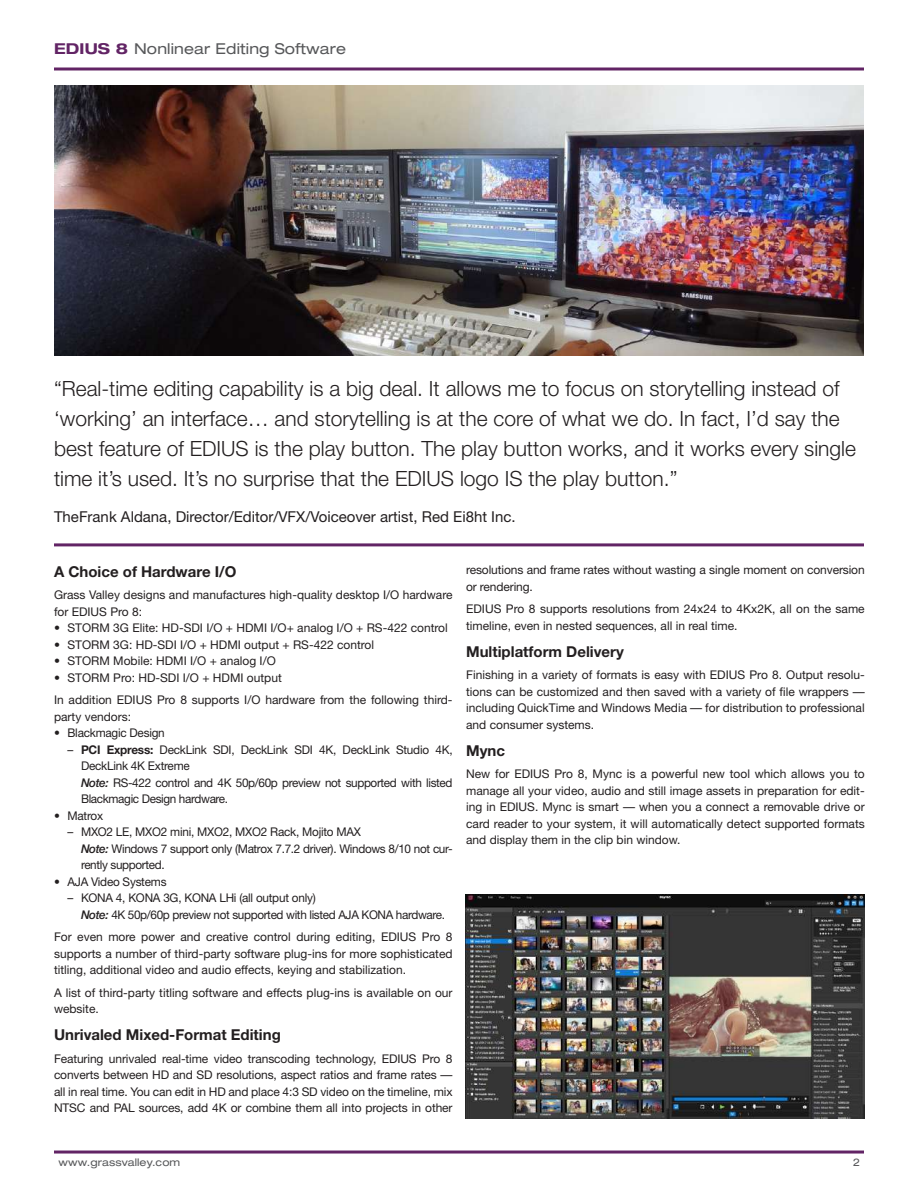
<style>
.page{position:relative;width:918px;height:1188px;background:#fff}
.page>*{position:absolute;margin:0;border:0;box-sizing:border-box;transform-origin:0 0}
.t1{font:300 21px/30px "Helvetica Neue";color:#231f20}
.t2{font:700 15px "Helvetica Neue";color:#231f20}
.t3{font:15px "Helvetica Neue";color:#231f20}
.t4{font:expanded 15px "Helvetica Neue";letter-spacing:.01em;color:#57585a}
.t5{font:12px/16.5px "Helvetica Neue";color:#231f20}
.t6{font:12px/16.5px "Helvetica Neue";letter-spacing:-.03em;color:#231f20}
.t7{font:12px "Helvetica Neue";letter-spacing:-.02em;color:#231f20}
.t8{font:expanded 10.5px "Helvetica Neue";letter-spacing:.01em;color:#57585a}
.s1{font-weight:700;color:#622465}
.s2{font-weight:700}
.s3{font-weight:500;font-style:italic}
</style>
<div class="page">
<hr style="left:54px;top:1151px;width:810px;height:3px;background:#622465">
<hr style="left:54px;top:543px;width:810px;height:3px;background:#622465">
<hr style="left:54px;top:68px;width:810px;height:2px;background:#622465">
<img style="left:54px;top:85px;width:810px;height:270px">
<img style="left:466px;top:894px;width:399px;height:224px">
<p class="t4" style="left:54px;top:40px;width:294px"><span class="s1">EDIUS 8</span> Nonlinear Editing Software</p>
<p class="t1" style="left:54px;top:373px;width:804px">“Real-time editing capability is a big deal. It allows me to focus on storytelling instead of ‘working’ an interface… and storytelling is at the core of what we do. In fact, I’d say the best feature of EDIUS is the play button. The play button works, and it works every single time it’s used. It’s no surprise that the EDIUS logo IS the play button.”</p>
<p class="t3" style="left:54px;top:508px;width:463px">TheFrank Aldana, Director/Editor/VFX/Voiceover artist, Red Ei8ht Inc.</p>
<p class="t2" style="left:54px;top:562px;width:184px">A Choice of Hardware I/O</p>
<p class="t5" style="left:54px;top:586px;width:400px">Grass Valley designs and manufactures high-quality desktop I/O hardware for EDIUS Pro 8:</p>
<p class="t5" style="left:54px;top:619px;width:395px">• STORM 3G Elite: HD-SDI I/O + HDMI I/O+ analog I/O + RS-422 control</p>
<p class="t5" style="left:54px;top:636px;width:322px">• STORM 3G: HD-SDI I/O + HDMI output + RS-422 control</p>
<p class="t5" style="left:54px;top:652px;width:223px">• STORM Mobile: HDMI I/O + analog I/O</p>
<p class="t5" style="left:54px;top:666px;width:400px;line-height:22.5px">• STORM Pro: HD-SDI I/O + HDMI output<br>In addition EDIUS Pro 8 supports I/O hardware from the following third-</p>
<p class="t5" style="left:54px;top:708px;width:79px">party vendors:</p>
<p class="t7" style="left:54px;top:726px;width:112px">• Blackmagic Design</p>
<p class="t6" style="left:81px;top:741px;width:373px;text-indent:-14px">– <span class="s2">PCI Express:</span> DeckLink SDI, DeckLink SDI 4K, DeckLink Studio 4K, DeckLink 4K Extreme<br><span class="s3">Note:</span> RS-422 control and 4K 50p/60p preview not supported with listed Blackmagic Design hardware.</p>
<p class="t5" style="left:54px;top:807px;width:51px">• Matrox</p>
<p class="t6" style="left:81px;top:823px;width:373px;text-indent:-14px">– MXO2 LE, MXO2 mini, MXO2, MXO2 Rack, Mojito MAX<br><span class="s3">Note:</span> Windows 7 support only (Matrox 7.7.2 driver). Windows 8/10 not cur&shy;rently supported.</p>
<p class="t7" style="left:54px;top:874px;width:114px">• AJA Video Systems</p>
<p class="t6" style="left:81px;top:889px;width:366px;text-indent:-14px">– KONA 4, KONA 3G, KONA LHi (all output only)<br><span class="s3">Note:</span> 4K 50p/60p preview not supported with listed AJA KONA hardware.</p>
<p class="t5" style="left:54px;top:928px;width:400px;text-align:justify">For even more power and creative control during editing, EDIUS Pro 8 supports a number of third-party software plug-ins for more sophisticated titling, additional video and audio effects, keying and stabilization.</p>
<p class="t5" style="left:54px;top:984px;width:400px">A list of third-party titling software and effects plug-ins is available on our website.</p>
<p class="t2" style="left:54px;top:1025px;width:228px">Unrivaled Mixed-Format Editing</p>
<p class="t5" style="left:54px;top:1050px;width:400px;text-align:justify">Featuring unrivaled real-time video transcoding technology, EDIUS Pro 8 converts between HD and SD resolutions, aspect ratios and frame rates — all in real time. You can edit in HD and place 4:3 SD video on the timeline, mix NTSC and PAL sources, add 4K or combine them all into projects in other</p>
<p class="t5" style="left:466px;top:562px;width:400px">resolutions and frame rates without wasting a single moment on conversion or rendering.</p>
<p class="t5" style="left:466px;top:601px;width:400px">EDIUS Pro 8 supports resolutions from 24x24 to 4Kx2K, all on the same timeline, even in nested sequences, all in real time.</p>
<p class="t2" style="left:466px;top:642px;width:159px">Multiplatform Delivery</p>
<p class="t5" style="left:466px;top:667px;width:400px;text-align:justify">Finishing in a variety of formats is easy with EDIUS Pro 8. Output resolu&shy;tions can be customized and then saved with a variety of file wrappers — including QuickTime and Windows Media — for distribution to professional and consumer systems.</p>
<p class="t2" style="left:466px;top:741px;width:40px">Mync</p>
<p class="t5" style="left:466px;top:766px;width:400px;text-align:justify">New for EDIUS Pro 8, Mync is a powerful new tool which allows you to manage all your video, audio and still image assets in preparation for edit&shy;ing in EDIUS. Mync is smart — when you a connect a removable drive or card reader to your system, it will automatically detect supported formats and display them in the clip bin window.</p>
<p class="t8" style="left:58px;top:1156px;width:123px">www.grassvalley.com</p>
<p class="t8" style="left:853px;top:1156px;width:9px">2</p>
</div>
